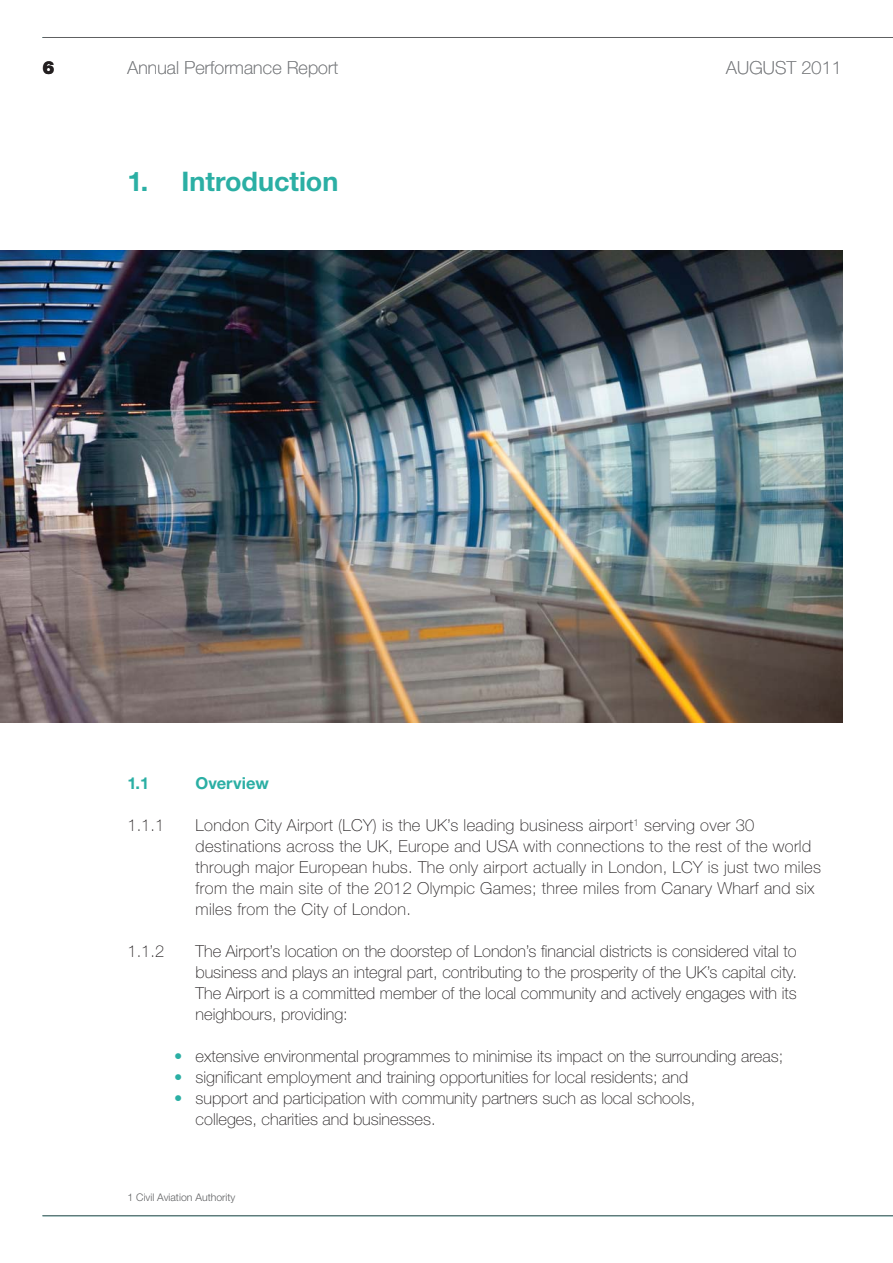
<style>
.page{position:relative;width:893px;height:1263px;background:#fff}
.page>*{position:absolute;margin:0;border:0;box-sizing:border-box;transform-origin:0 0}
.t1{font:700 27px "Helvetica Neue CE";color:#2bafa4}
.t2{font:100 18px "Helvetica Neue";letter-spacing:.01em;color:#808285}
.t3{font:900 18px "Helvetica Neue";color:#231f20}
.t4{font:100 16.5px/21px "Helvetica Neue";color:#231f20;text-align:justify}
.t5{font:100 16.5px/21px "Helvetica Neue";letter-spacing:.02em;color:#231f20}
.t6{font:700 16.5px "Helvetica Neue CE";color:#2bafa4}
.t7{font:300 10.5px "Helvetica Neue";color:#5f6062}
.s1{color:#2bafa4}
</style>
<div class="page">
<img style="left:1px;top:251px;width:841px;height:472px">
<hr style="left:42px;top:1215px;width:851px;height:1px;background:#5f6062">
<hr style="left:42px;top:37px;width:851px;height:1px;background:#5f6062">
<p class="t3" style="left:42px;top:61px;width:14px">6</p>
<p class="t2" style="left:128px;top:61px;width:212px">Annual Performance Report</p>
<p class="t2" style="left:726px;top:61px;width:117px">AUGUST 2011</p>
<h1 class="t1" style="left:128px;top:172px;width:212px">1. Introduction</h1>
<p class="t6" style="left:128px;top:777px;width:23px">1.1</p>
<p class="t6" style="left:196px;top:777px;width:75px">Overview</p>
<p class="t4" style="left:128px;top:816px;width:38px">1.1.1</p>
<p class="t5" style="left:196px;top:816px;width:627px">London City Airport (LCY) is the UK’s leading business airport<sup>1</sup> serving over 30 destinations across the UK, Europe and USA with connections to the rest of the world through major European hubs. The only airport actually in London, LCY is just two miles from the main site of the 2012 Olympic Games; three miles from Canary Wharf and six miles from the City of London.</p>
<p class="t4" style="left:128px;top:942px;width:38px">1.1.2</p>
<p class="t4" style="left:196px;top:942px;width:603px">The Airport’s location on the doorstep of London’s financial districts is considered vital to business and plays an integral part, contributing to the prosperity of the UK’s capital city.<br>The Airport is a committed member of the local community and actively engages with its neighbours, providing:</p>
<p class="t4" style="left:174px;top:1047px;width:610px"><span class="s1">•</span> extensive environmental programmes to minimise its impact on the surrounding areas;</p>
<p class="t4" style="left:174px;top:1068px;width:515px"><span class="s1">•</span> significant employment and training opportunities for local residents; and</p>
<p class="t4" style="left:196px;top:1089px;width:501px;text-indent:-21px"><span class="s1">•</span> support and participation with community partners such as local schools, colleges, charities and businesses.</p>
<p class="t7" style="left:128px;top:1194px;width:109px">1 Civil Aviation Authority</p>
</div>
